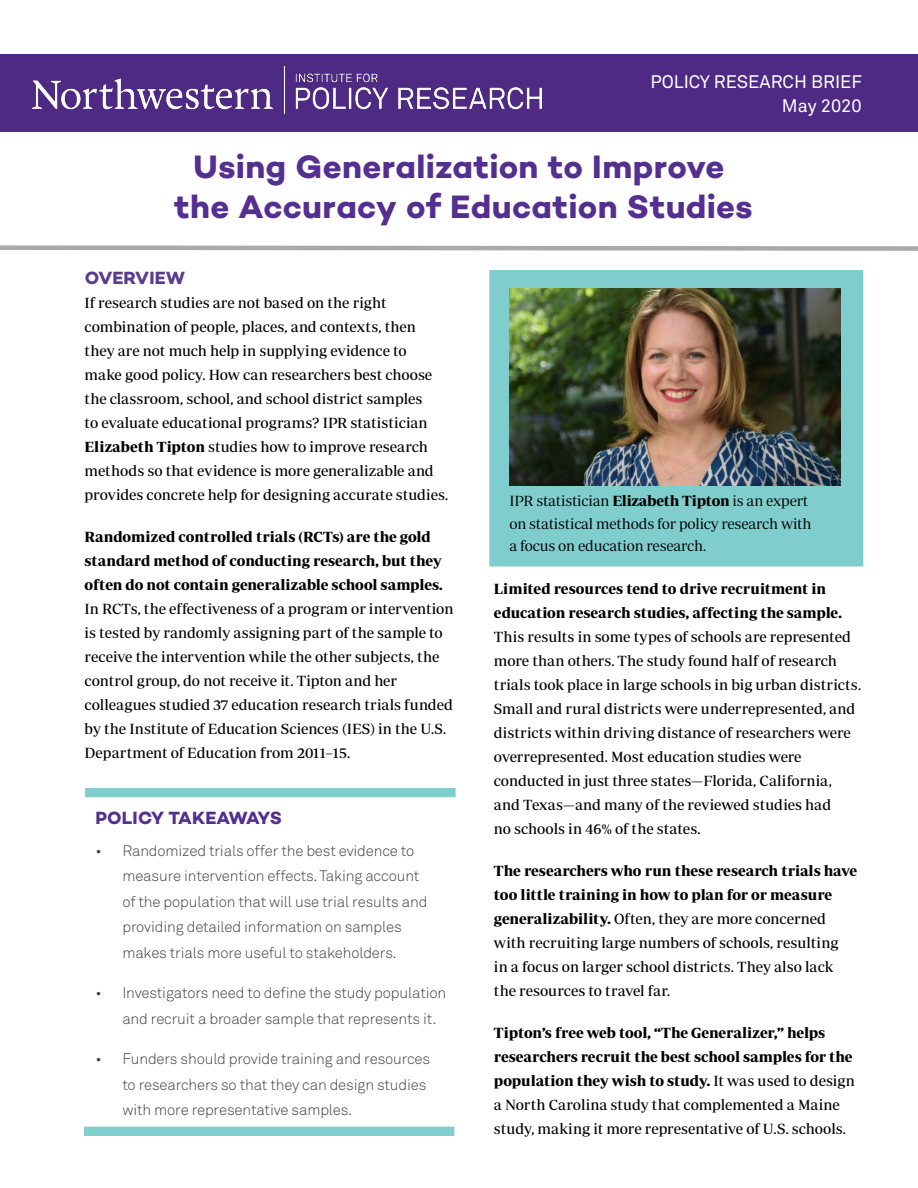
<style>
.page{position:relative;width:918px;height:1188px;background:#fff}
.page>*{position:absolute;margin:0;border:0;box-sizing:border-box;transform-origin:0 0}
.t1{font:700 33px/39.6px "Campton";letter-spacing:.01em;color:#542e91;text-align:center}
.t2{font:18px "Akkurat Pro";color:#fff}
.t3{font:700 18px "Campton";letter-spacing:.005em;color:#542e91}
.t4{font:700 18px "Campton";letter-spacing:.005em;color:#5b3b8c}
.t5{font:15px/24px "Periodico Display";color:#000}
.t6{font:700 15px/24px "Periodico Display";color:#000}
.t7{font:300 15px/25.5px "Akkurat Pro";letter-spacing:-.01em;color:#414042}
.t8{font:15px/22.5px "Periodico Display Lg";letter-spacing:-.01em;color:#000}
.s1{font-weight:700}
.s2{font-family:"Periodico Display";font-weight:700}
.s3{font-weight:400}
</style>
<div class="page">
<div style="left:0;top:55px;width:918px;height:77px;background:#4f2a84"></div>
<img style="left:33px;top:67px;width:509px;height:46px">
<svg style="left:0;top:245px;width:918px;height:6px;background:#bcbec0"></svg>
<div style="left:85px;top:788px;width:371px;height:9px;background:#7fcecd"></div>
<div style="left:84px;top:1127px;width:370px;height:9px;background:#7fcecd"></div>
<div style="left:489px;top:270px;width:374px;height:297px;background:#7fcecd;border:2px solid #7fcecd"></div>
<img style="left:509px;top:288px;width:332px;height:198px">
<p class="t2" style="left:651px;top:71px;width:213px">POLICY RESEARCH BRIEF</p>
<h1 class="t1" style="left:174px;top:147px;width:580px">Using Generalization to Improve the Accuracy of Education Studies</h1>
<p class="t2" style="left:782px;top:95px;width:81px">May 2020</p>
<p class="t4" style="left:85px;top:267px;width:102px">OVERVIEW</p>
<p class="t5" style="left:85px;top:291px;width:365px">If research studies are not based on the right combination of people, places, and contexts, then they are not much help in supplying evidence to<br>make good policy. How can researchers best choose the classroom, school, and school district samples<br>to evaluate educational programs? IPR statistician <span class="s1">Elizabeth Tipton</span> studies how to improve research methods so that evidence is more generalizable and provides concrete help for designing accurate studies.</p>
<p class="t6" style="left:85px;top:525px;width:360px">Randomized controlled trials (RCTs) are the gold standard method of conducting research, but they often do not contain generalizable school samples.</p>
<p class="t5" style="left:85px;top:597px;width:370px">In RCTs, the effectiveness of a program or intervention is tested by randomly assigning part of the sample to receive the intervention while the other subjects, the control group, do not receive it. Tipton and her colleagues studied 37 education research trials funded by the Institute of Education Sciences (IES) in the U.S.<br>Department of Education from 2011–15.</p>
<p class="t3" style="left:95px;top:807px;width:188px">POLICY TAKEAWAYS</p>
<p class="t7" style="left:122px;top:838px;width:307px;text-indent:-27px">• Randomized trials offer the best evidence to measure intervention effects. Taking account of the population that will use trial results and providing detailed information on samples makes trials more useful to stakeholders.</p>
<p class="t7" style="left:122px;top:980px;width:325px;text-indent:-27px">• Investigators need to define the study population and recruit a broader sample that represents it.</p>
<p class="t7" style="left:122px;top:1046px;width:309px;text-indent:-27px">• Funders should provide training and resources to researchers so that they can design studies with more representative samples.</p>
<p class="t8" style="left:509px;top:489px;width:304px">IPR statistician <span class="s2">Elizabeth Tipton</span> is an expert on statistical methods for policy research with a focus on education research.</p>
<p class="t6" style="left:494px;top:576px;width:349px">Limited resources tend to drive recruitment in education research studies, affecting the sample.</p>
<p class="t5" style="left:494px;top:625px;width:369px">This results in some types of schools are represented more than others. The study found half of research trials took place in large schools in big urban districts.<br>Small and rural districts were underrepresented, and districts within driving distance of researchers were overrepresented. Most education studies were conducted in just three states—Florida, California, and Texas—and many of the reviewed studies had<br>no schools in 46% of the states.</p>
<p class="t5" style="left:494px;top:859px;width:365px"><span class="s1">The researchers who run these research trials have too little training in how to plan for or measure generalizability.</span> Often, they are more concerned with recruiting large numbers of schools, resulting<br>in a focus on larger school districts. They also lack the resources to travel far.</p>
<p class="t6" style="left:494px;top:1020px;width:362px">Tipton’s free web tool, “The Generalizer,” helps researchers recruit the best school samples for the population they wish to study. <span class="s3">It was used to design a North Carolina study that complemented a Maine study, making it more representative of U.S. schools.</span></p>
</div>
